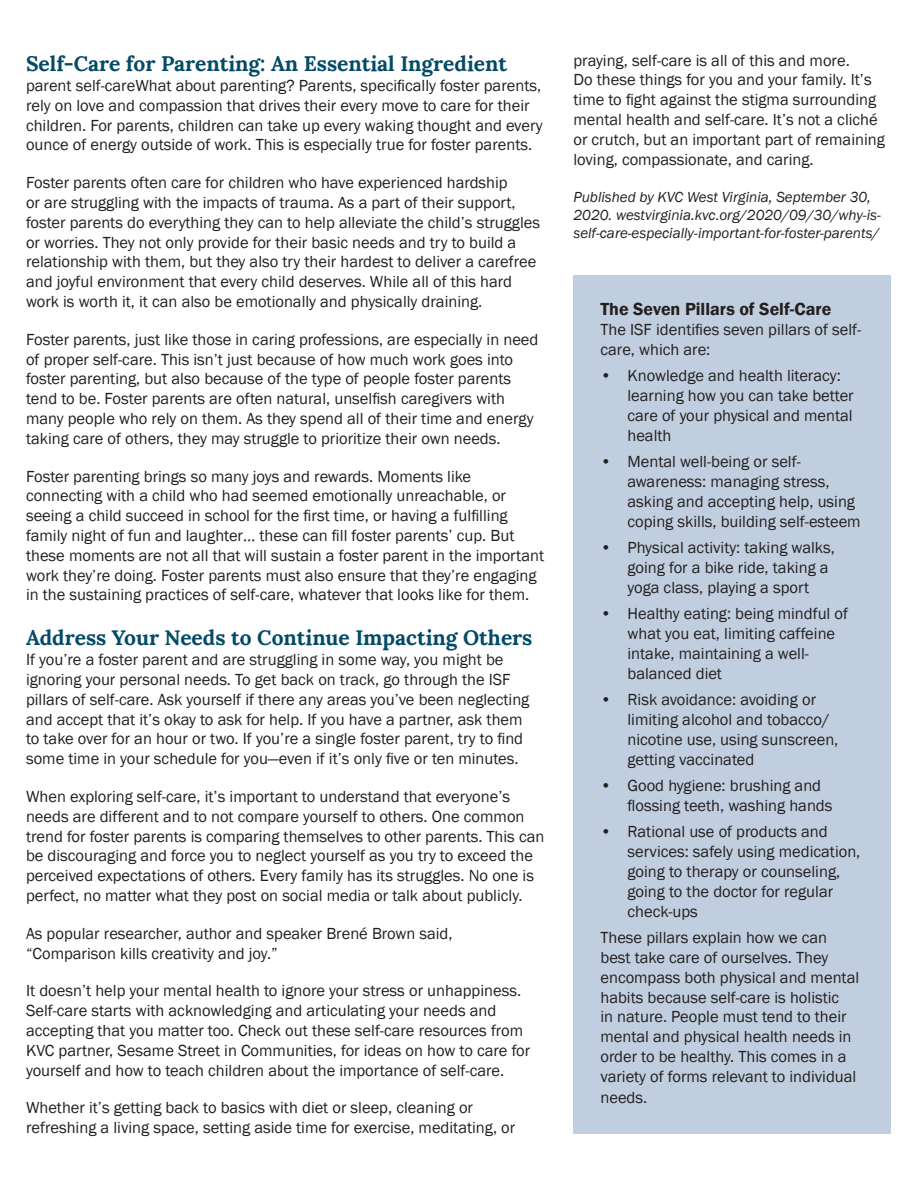
<style>
.page{position:relative;width:918px;height:1188px;background:#fff}
.page>*{position:absolute;margin:0;border:0;box-sizing:border-box;transform-origin:0 0}
.t1{font:700 21px "Lora";color:#024a66}
.t2{font:600 18px "Franklin Gothic";color:#221f1f}
.t3{font:16.5px/19.8px "Franklin Gothic";color:#221f1f}
.t4{font:italic 15px/18px "Franklin Gothic";color:#221f1f}
</style>
<div class="page">
<div style="left:573px;top:275px;width:318px;height:859px;background:#c1cedf"></div>
<p class="t1" style="left:26px;top:55px;width:483px">Self-Care for Parenting: An Essential Ingredient</p>
<p class="t3" style="left:26px;top:76px;width:518px">parent self-careWhat about parenting? Parents, specifically foster parents, rely on love and compassion that drives their every move to care for their children. For parents, children can take up every waking thought and every ounce of energy outside of work. This is especially true for foster parents.</p>
<p class="t3" style="left:26px;top:174px;width:516px">Foster parents often care for children who have experienced hardship<br>or are struggling with the impacts of trauma. As a part of their support, foster parents do everything they can to help alleviate the child’s struggles or worries. They not only provide for their basic needs and try to build a relationship with them, but they also try their hardest to deliver a carefree and joyful environment that every child deserves. While all of this hard work is worth it, it can also be emotionally and physically draining.</p>
<p class="t3" style="left:26px;top:330px;width:514px">Foster parents, just like those in caring professions, are especially in need of proper self-care. This isn’t just because of how much work goes into foster parenting, but also because of the type of people foster parents tend to be. Foster parents are often natural, unselfish caregivers with many people who rely on them. As they spend all of their time and energy taking care of others, they may struggle to prioritize their own needs.</p>
<p class="t3" style="left:26px;top:467px;width:520px">Foster parenting brings so many joys and rewards. Moments like connecting with a child who had seemed emotionally unreachable, or seeing a child succeed in school for the first time, or having a fulfilling family night of fun and laughter… these can fill foster parents’ cup. But these moments are not all that will sustain a foster parent in the important work they’re doing. Foster parents must also ensure that they’re engaging in the sustaining practices of self-care, whatever that looks like for them.</p>
<p class="t1" style="left:26px;top:629px;width:508px">Address Your Needs to Continue Impacting Others</p>
<p class="t3" style="left:26px;top:651px;width:505px">If you’re a foster parent and are struggling in some way, you might be ignoring your personal needs. To get back on track, go through the ISF pillars of self-care. Ask yourself if there any areas you’ve been neglecting and accept that it’s okay to ask for help. If you have a partner, ask them to take over for an hour or two. If you’re a single foster parent, try to find some time in your schedule for you—even if it’s only five or ten minutes.</p>
<p class="t3" style="left:26px;top:788px;width:520px">When exploring self-care, it’s important to understand that everyone’s needs are different and to not compare yourself to others. One common trend for foster parents is comparing themselves to other parents. This can be discouraging and force you to neglect yourself as you try to exceed the perceived expectations of others. Every family has its struggles. No one is perfect, no matter what they post on social media or talk about publicly.</p>
<p class="t3" style="left:26px;top:924px;width:428px">As popular researcher, author and speaker Brené Brown said, “Comparison kills creativity and joy.”</p>
<p class="t3" style="left:26px;top:982px;width:506px">It doesn’t help your mental health to ignore your stress or unhappiness.<br>Self-care starts with acknowledging and articulating your needs and accepting that you matter too. Check out these self-care resources from KVC partner, Sesame Street in Communities, for ideas on how to care for yourself and how to teach children about the importance of self-care.</p>
<p class="t3" style="left:26px;top:1099px;width:491px">Whether it’s getting back to basics with diet or sleep, cleaning or refreshing a living space, setting aside time for exercise, meditating, or</p>
<p class="t3" style="left:573px;top:51px;width:313px">praying, self-care is all of this and more.<br>Do these things for you and your family. It’s time to fight against the stigma surrounding mental health and self-care. It’s not a cliché or crutch, but an important part of remaining loving, compassionate, and caring.</p>
<p class="t4" style="left:573px;top:189px;width:309px">Published by KVC West Virginia, September 30,<br>2020. westvirginia.kvc.org/2020/09/30/why-is&shy;self-care-especially-important-for-foster-parents/</p>
<p class="t2" style="left:600px;top:302px;width:232px">The Seven Pillars of Self-Care</p>
<p class="t3" style="left:600px;top:320px;width:262px">The ISF identifies seven pillars of self&shy;care, which are:</p>
<p class="t3" style="left:627px;top:367px;width:228px;text-indent:-27px">• Knowledge and health literacy: learning how you can take better care of your physical and mental health</p>
<p class="t3" style="left:627px;top:453px;width:235px;text-indent:-27px">• Mental well-being or self&shy;awareness: managing stress, asking and accepting help, using coping skills, building self-esteem</p>
<p class="t3" style="left:627px;top:538px;width:209px;text-indent:-27px">• Physical activity: taking walks, going for a bike ride, taking a yoga class, playing a sport</p>
<p class="t3" style="left:627px;top:605px;width:222px;text-indent:-27px">• Healthy eating: being mindful of what you eat, limiting caffeine intake, maintaining a well&shy;balanced diet</p>
<p class="t3" style="left:627px;top:691px;width:212px;text-indent:-27px">• Risk avoidance: avoiding or limiting alcohol and tobacco/ nicotine use, using sunscreen, getting vaccinated</p>
<p class="t3" style="left:627px;top:777px;width:207px;text-indent:-27px">• Good hygiene: brushing and flossing teeth, washing hands</p>
<p class="t3" style="left:627px;top:823px;width:234px;text-indent:-27px">• Rational use of products and services: safely using medication, going to therapy or counseling, going to the doctor for regular check-ups</p>
<p class="t3" style="left:600px;top:929px;width:260px">These pillars explain how we can best take care of ourselves. They encompass both physical and mental habits because self-care is holistic<br>in nature. People must tend to their mental and physical health needs in order to be healthy. This comes in a variety of forms relevant to individual</p>
<p class="t3" style="left:600px;top:1089px;width:48px">needs.</p>
</div>
